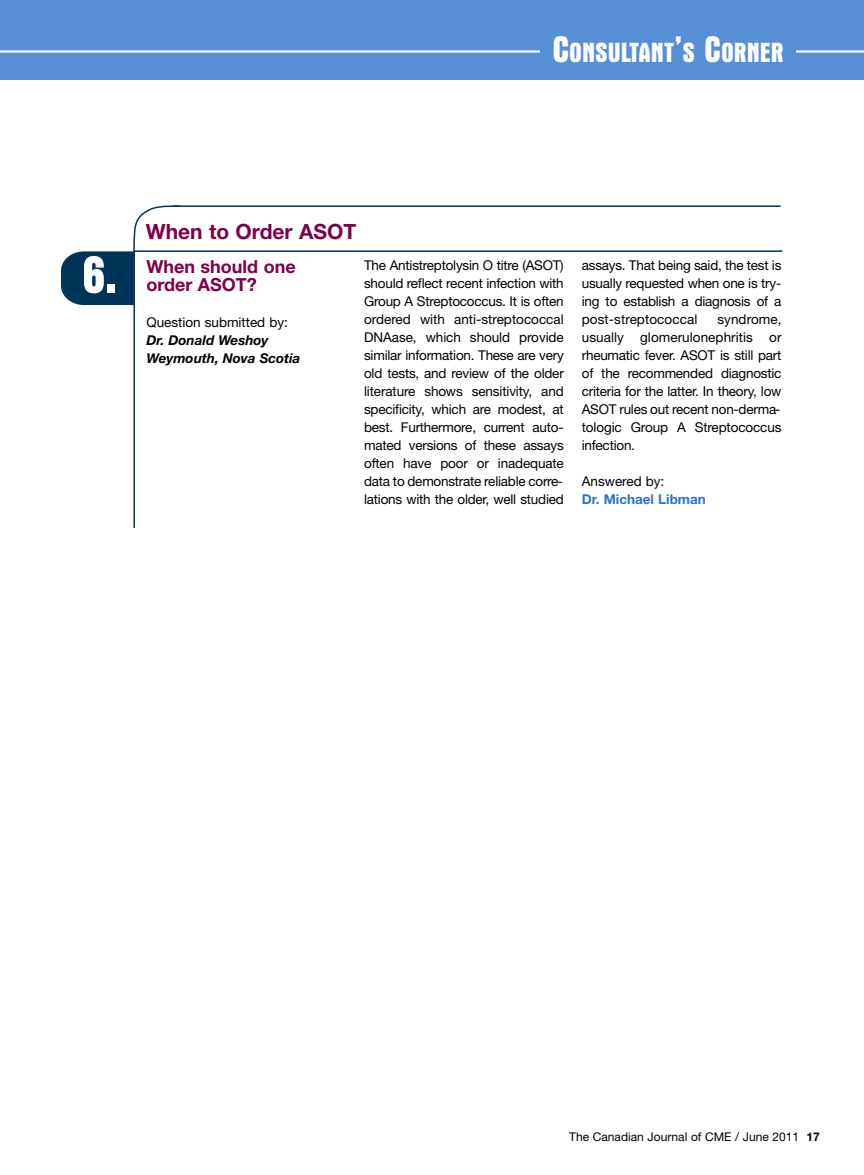
<style>
.page{position:relative;width:864px;height:1175px;background:#fff}
.page>*{position:absolute;margin:0;border:0;box-sizing:border-box;transform-origin:0 0}
.t1{font:700 condensed 54.45px "Aurora BT";color:#fff}
.t2{font:700 condensed 28.2px "Aurora BT";color:#fff}
.t3{font:700 21px "Helvetica Neue";color:#7e004b}
.t4{font:700 18px/18px "Helvetica Neue";color:#7e004b}
.t5{font:13.5px/18px "Helvetica Neue";letter-spacing:-.015em;color:#000;text-align:justify}
.t6{font:italic 700 13.5px/18px "Helvetica Neue";color:#000}
.t7{font:700 13.5px "Helvetica Neue";color:#2d72cc}
.t8{font:12px "Helvetica Neue";color:#000}
.s1{font-size:37.5px}
.s2{font-weight:700}
</style>
<div class="page">
<div style="left:0;top:0;width:864px;height:80px;background:#578fd6"></div>
<hr style="left:0;top:50px;width:864px;height:3px;background:#fff">
<div style="left:540px;top:26px;width:256px;height:48px;background:#578fd6"></div>
<hr style="left:173px;top:205px;width:608px;height:2px;background:#00355a">
<hr style="left:133px;top:251px;width:2px;height:277px;background:#00355a">
<hr style="left:134px;top:250px;width:649px;height:2px;background:#00355a">
<svg style="left:61px;top:205px;width:120px;height:100px"></svg>
<h2 class="t2" style="left:552px;top:35px;width:233px"><span class="s1">C</span>ONSULTANT<span class="s1">’</span>S <span class="s1">C</span>ORNER</h2>
<h3 class="t3" style="left:146px;top:224px;width:212px">When to Order ASOT</h3>
<h1 class="t1" style="left:82px;top:242px;width:37px">6.</h1>
<h3 class="t4" style="left:146px;top:259px;width:151px">When should one order ASOT?</h3>
<p class="t5" style="left:146px;top:314px;width:143px">Question submitted by:</p>
<p class="t6" style="left:146px;top:332px;width:155px">Dr. Donald Weshoy<br>Weymouth, Nova Scotia</p>
<p class="t5" style="left:364px;top:258px;width:201px">The Antistreptolysin O titre (ASOT) should reflect recent infection with Group A Streptococcus. It is often ordered with anti-streptococcal DNAase, which should provide similar information. These are very old tests, and review of the older literature shows sensitivity, and specificity, which are modest, at best. Furthermore, current auto&shy;mated versions of these assays often have poor or inadequate data to demonstrate reliable corre&shy;lations with the older, well studied</p>
<p class="t5" style="left:582px;top:258px;width:201px">assays. That being said, the test is usually requested when one is try&shy;ing to establish a diagnosis of a post-streptococcal</p>
<p class="t5" style="left:582px;top:312px;width:201px;text-indent:136px">syndrome, usually glomerulonephritis or rheumatic fever. ASOT is still part of the recommended diagnostic criteria for the latter. In theory, low ASOT rules out recent non-derma&shy;tologic Group A Streptococcus infection.</p>
<p class="t5" style="left:582px;top:474px;width:84px">Answered by:</p>
<p class="t7" style="left:582px;top:494px;width:126px">Dr. Michael Libman</p>
<p class="t8" style="left:569px;top:1132px;width:252px">The Canadian Journal of CME / June 2011 <span class="s2">17</span></p>
</div>
